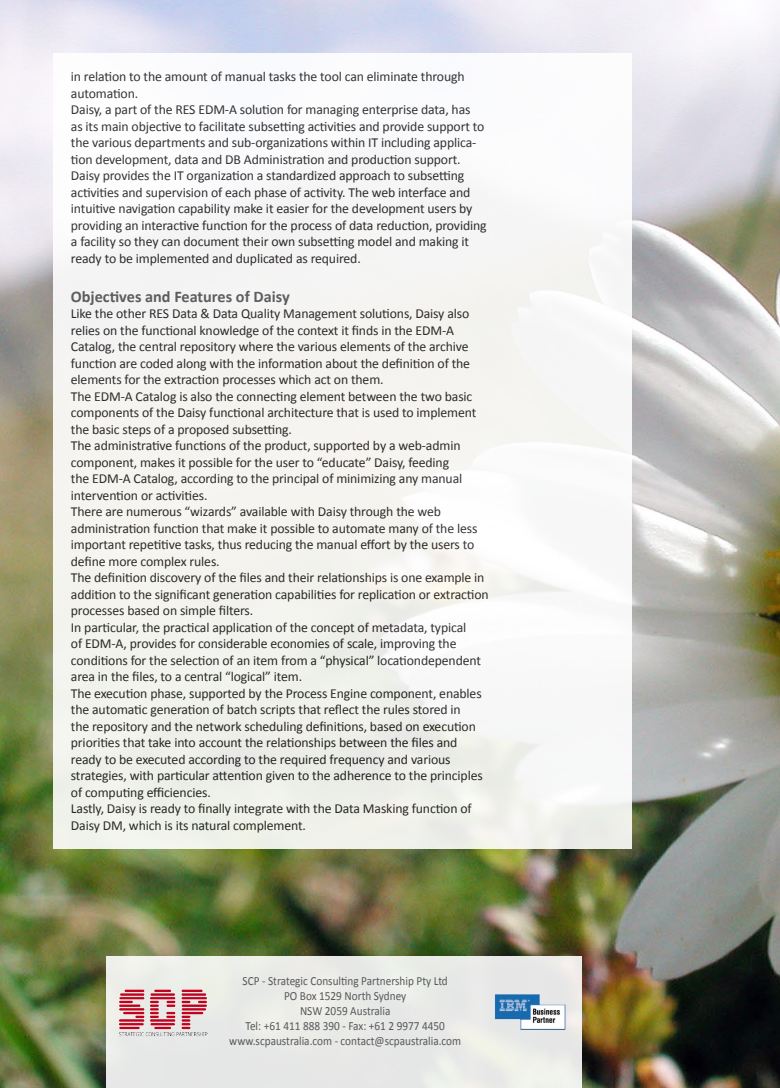
<style>
.page{position:relative;width:780px;height:1088px;background:#fff}
.page>*{position:absolute;margin:0;border:0;box-sizing:border-box;transform-origin:0 0}
.t1{font:700 16.25px "Calibri";color:#57585a}
.t2{font:13.75px/16.5px "Calibri";letter-spacing:-.01em;color:#231f20}
.P4-9_ragione_sociale{font:12.5px "Calibri";color:#57585a;scale:.9 1}
</style>
<div class="page">
<img style="left:0;top:0;width:780px;height:1088px">
<div style="left:53px;top:53px;width:579px;height:795px;background:#f5f4f2"></div>
<div style="left:106px;top:957px;width:476px;height:131px;background:#e8e9e7"></div>
<img style="left:494px;top:994px;width:75px;height:36px">
<img style="left:119px;top:989px;width:88px;height:48px">
<p class="t2" style="left:71px;top:68px;width:417px">in relation to the amount of manual tasks the tool can eliminate through automation.<br>Daisy, a part of the RES EDM-A solution for managing enterprise data, has<br>as its main objective to facilitate subsetting activities and provide support to the various departments and sub-organizations within IT including applica&shy;tion development, data and DB Administration and production support.<br>Daisy provides the IT organization a standardized approach to subsetting activities and supervision of each phase of activity. The web interface and intuitive navigation capability make it easier for the development users by providing an interactive function for the process of data reduction, providing a facility so they can document their own subsetting model and making it ready to be implemented and duplicated as required.</p>
<p class="t1" style="left:71px;top:286px;width:220px">Objectives and Features of Daisy</p>
<p class="t2" style="left:71px;top:305px;width:419px">Like the other RES Data &amp; Data Quality Management solutions, Daisy also relies on the functional knowledge of the context it finds in the EDM-A Catalog, the central repository where the various elements of the archive function are coded along with the information about the definition of the elements for the extraction processes which act on them.<br>The EDM-A Catalog is also the connecting element between the two basic components of the Daisy functional architecture that is used to implement the basic steps of a proposed subsetting.<br>The administrative functions of the product, supported by a web-admin component, makes it possible for the user to “educate” Daisy, feeding<br>the EDM-A Catalog, according to the principal of minimizing any manual intervention or activities.<br>There are numerous “wizards” available with Daisy through the web administration function that make it possible to automate many of the less important repetitive tasks, thus reducing the manual effort by the users to define more complex rules.<br>The definition discovery of the files and their relationships is one example in addition to the significant generation capabilities for replication or extraction processes based on simple filters.<br>In particular, the practical application of the concept of metadata, typical<br>of EDM-A, provides for considerable economies of scale, improving the conditions for the selection of an item from a “physical” locationdependent area in the files, to a central “logical” item.<br>The execution phase, supported by the Process Engine component, enables the automatic generation of batch scripts that reflect the rules stored in<br>the repository and the network scheduling definitions, based on execution priorities that take into account the relationships between the files and ready to be executed according to the required frequency and various strategies, with particular attention given to the adherence to the principles of computing efficiencies.<br>Lastly, Daisy is ready to finally integrate with the Data Masking function of Daisy DM, which is its natural complement.</p>
<p class="P4-9_ragione_sociale" style="left:242px;top:972px;width:229px">SCP - Strategic Consulting Partnership Pty Ltd</p>
<p class="P4-9_ragione_sociale" style="left:284px;top:987px;width:137px">PO Box 1529 North Sydney</p>
<p class="P4-9_ragione_sociale" style="left:300px;top:1002px;width:102px">NSW 2059 Australia</p>
<p class="P4-9_ragione_sociale" style="left:245px;top:1017px;width:223px">Tel: +61 411 888 390 - Fax: +61 2 9977 4450</p>
<p class="P4-9_ragione_sociale" style="left:229px;top:1032px;width:259px">www.scpaustralia.com - contact@scpaustralia.com</p>
</div>
